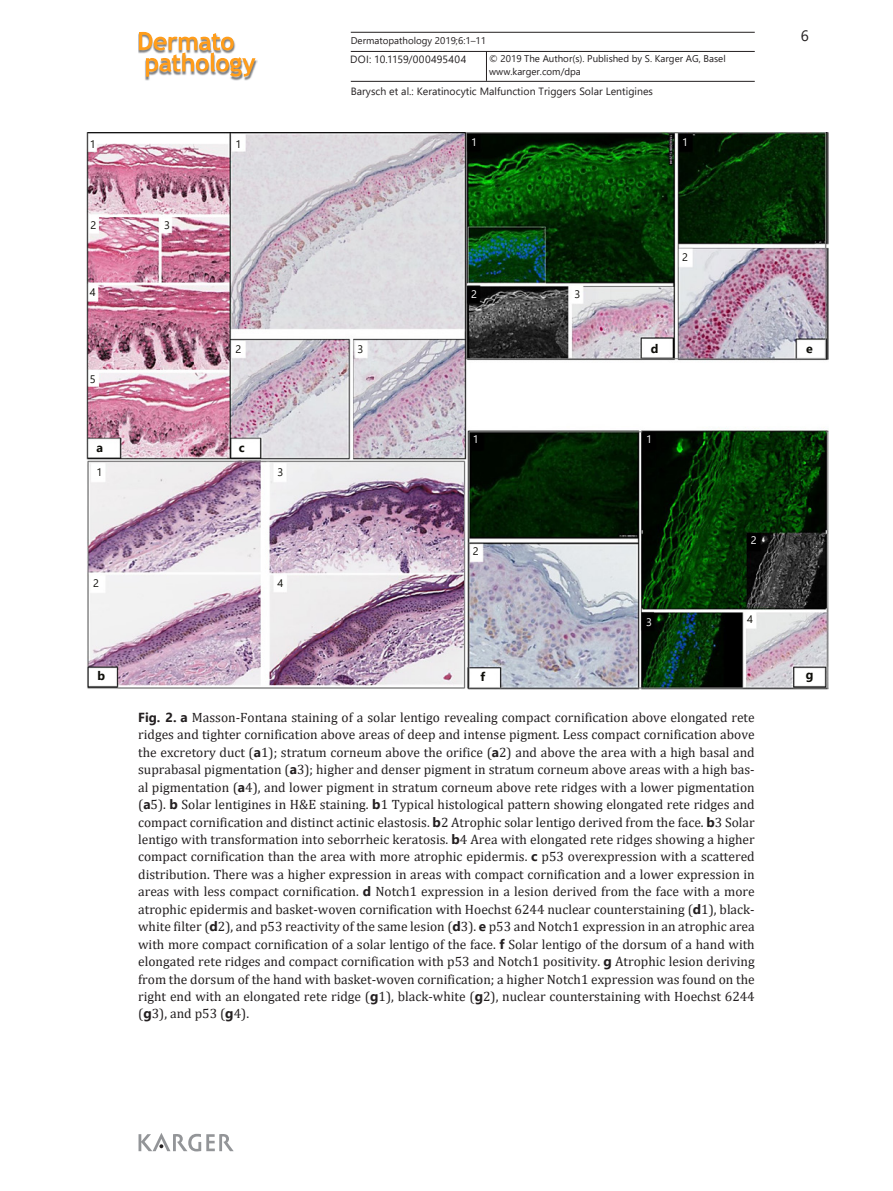
<style>
.page{position:relative;width:893px;height:1191px;background:#fff}
.page>*{position:absolute;margin:0;border:0;box-sizing:border-box;transform-origin:0 0}
.t1{font:15px "Segoe UI";color:#231f20}
.t2{font:13.5px/17.4px "Cambria";color:#231f20;text-align:justify}
.t3{font:700 12.3px "Segoe UI";color:#0e0e09}
.t4{font:10.95px "Segoe UI";color:#0e0e09}
.t5{font:10.95px "Segoe UI";color:#fff}
.t6{font:10.5px "Segoe UI";letter-spacing:.005em;color:#231f20}
.t7{font:10.5px "Segoe UI";letter-spacing:.025em;color:#231f20}
.t8{font:9.75px "Segoe UI";color:#231f20}
.s1{font-family:"Segoe UI";font-weight:700;font-size:13.2px}
.s2{font-family:"Segoe UI";font-weight:700}
</style>
<div class="page">
<img style="left:138px;top:33px;width:119px;height:47px">
<svg style="left:139px;top:32px;width:116px;height:45px"></svg>
<hr style="left:351px;top:51px;width:404px;height:1px;background:#231f20">
<hr style="left:351px;top:81px;width:404px;height:1px;background:#231f20">
<hr style="left:486px;top:51px;width:1px;height:30px;background:#231f20">
<hr style="left:351px;top:32px;width:404px;height:1px;background:#231f20">
<svg style="left:139px;top:1133px;width:95px;height:18px"></svg>
<img style="left:86px;top:133px;width:743px;height:556px">
<p class="t4" style="left:90px;top:134px;width:7px">1</p>
<p class="t4" style="left:235px;top:134px;width:7px">1</p>
<p class="t4" style="left:91px;top:215px;width:7px">2</p>
<p class="t4" style="left:164px;top:214px;width:7px">3</p>
<p class="t4" style="left:90px;top:281px;width:7px">4</p>
<p class="t4" style="left:90px;top:368px;width:7px">5</p>
<p class="t4" style="left:235px;top:339px;width:7px">2</p>
<p class="t3" style="left:97px;top:436px;width:8px">a</p>
<p class="t3" style="left:239px;top:436px;width:7px">c</p>
<p class="t4" style="left:97px;top:461px;width:7px">1</p>
<p class="t4" style="left:277px;top:461px;width:7px">3</p>
<p class="t4" style="left:93px;top:573px;width:7px">2</p>
<p class="t4" style="left:277px;top:573px;width:7px">4</p>
<p class="t8" style="left:351px;top:31px;width:137px">Dermatopathology 2019;6:1–11</p>
<p class="t7" style="left:350px;top:49px;width:118px">DOI: 10.1159/000495404</p>
<p class="t8" style="left:489px;top:50px;width:238px">© 2019 The Author(s). Published by S. Karger AG, Basel</p>
<p class="t8" style="left:489px;top:62px;width:93px">www.karger.com/dpa</p>
<p class="t6" style="left:351px;top:81px;width:304px">Barysch et al.: Keratinocytic Malfunction Triggers Solar Lentigines</p>
<p class="t5" style="left:471px;top:131px;width:7px">1</p>
<p class="t5" style="left:682px;top:131px;width:7px">1</p>
<p class="t5" style="left:471px;top:283px;width:7px">2</p>
<p class="t4" style="left:574px;top:283px;width:7px">3</p>
<p class="t4" style="left:682px;top:247px;width:7px">2</p>
<p class="t1" style="left:801px;top:22px;width:10px">6</p>
<p class="t4" style="left:358px;top:339px;width:7px">3</p>
<p class="t3" style="left:651px;top:337px;width:9px">d</p>
<p class="t3" style="left:806px;top:337px;width:8px">e</p>
<p class="t5" style="left:473px;top:429px;width:7px">1</p>
<p class="t5" style="left:646px;top:429px;width:7px">1</p>
<p class="t4" style="left:473px;top:541px;width:7px">2</p>
<p class="t5" style="left:646px;top:611px;width:7px">3</p>
<p class="t5" style="left:751px;top:529px;width:7px">2</p>
<p class="t4" style="left:747px;top:608px;width:7px">4</p>
<p class="t3" style="left:98px;top:664px;width:9px">b</p>
<p class="t3" style="left:480px;top:665px;width:6px">f</p>
<p class="t3" style="left:806px;top:663px;width:9px">g</p>
<p class="t2" style="left:138px;top:708px;width:618px"><span class="s1">Fig. 2.</span> <span class="s2">a</span> Masson-Fontana staining of a solar lentigo revealing compact cornification above elongated rete ridges and tighter cornification above areas of deep and intense pigment. Less compact cornification above the excretory duct (<span class="s2">a</span>1); stratum corneum above the orifice (<span class="s2">a</span>2) and above the area with a high basal and suprabasal pigmentation (<span class="s2">a</span>3); higher and denser pigment in stratum corneum above areas with a high bas&shy;al pigmentation (<span class="s2">a</span>4), and lower pigment in stratum corneum above rete ridges with a lower pigmentation (<span class="s2">a</span>5). <span class="s2">b</span> Solar lentigines in H&amp;E staining. <span class="s2">b</span>1 Typical histological pattern showing elongated rete ridges and compact cornification and distinct actinic elastosis. <span class="s2">b</span>2 Atrophic solar lentigo derived from the face. <span class="s2">b</span>3 Solar lentigo with transformation into seborrheic keratosis. <span class="s2">b</span>4 Area with elongated rete ridges showing a higher compact cornification than the area with more atrophic epidermis. <span class="s2">c</span> p53 overexpression with a scattered distribution. There was a higher expression in areas with compact cornification and a lower expression in areas with less compact cornification. <span class="s2">d</span> Notch1 expression in a lesion derived from the face with a more atrophic epidermis and basket-woven cornification with Hoechst 6244 nuclear counterstaining (<span class="s2">d</span>1), black&shy;white filter (<span class="s2">d</span>2), and p53 reactivity of the same lesion (<span class="s2">d</span>3). <span class="s2">e</span> p53 and Notch1 expression in an atrophic area with more compact cornification of a solar lentigo of the face. <span class="s2">f</span> Solar lentigo of the dorsum of a hand with elongated rete ridges and compact cornification with p53 and Notch1 positivity. <span class="s2">g</span> Atrophic lesion deriving from the dorsum of the hand with basket-woven cornification; a higher Notch1 expression was found on the right end with an elongated rete ridge (<span class="s2">g</span>1), black-white (<span class="s2">g</span>2), nuclear counterstaining with Hoechst 6244 (<span class="s2">g</span>3), and p53 (<span class="s2">g</span>4).</p>
</div>
